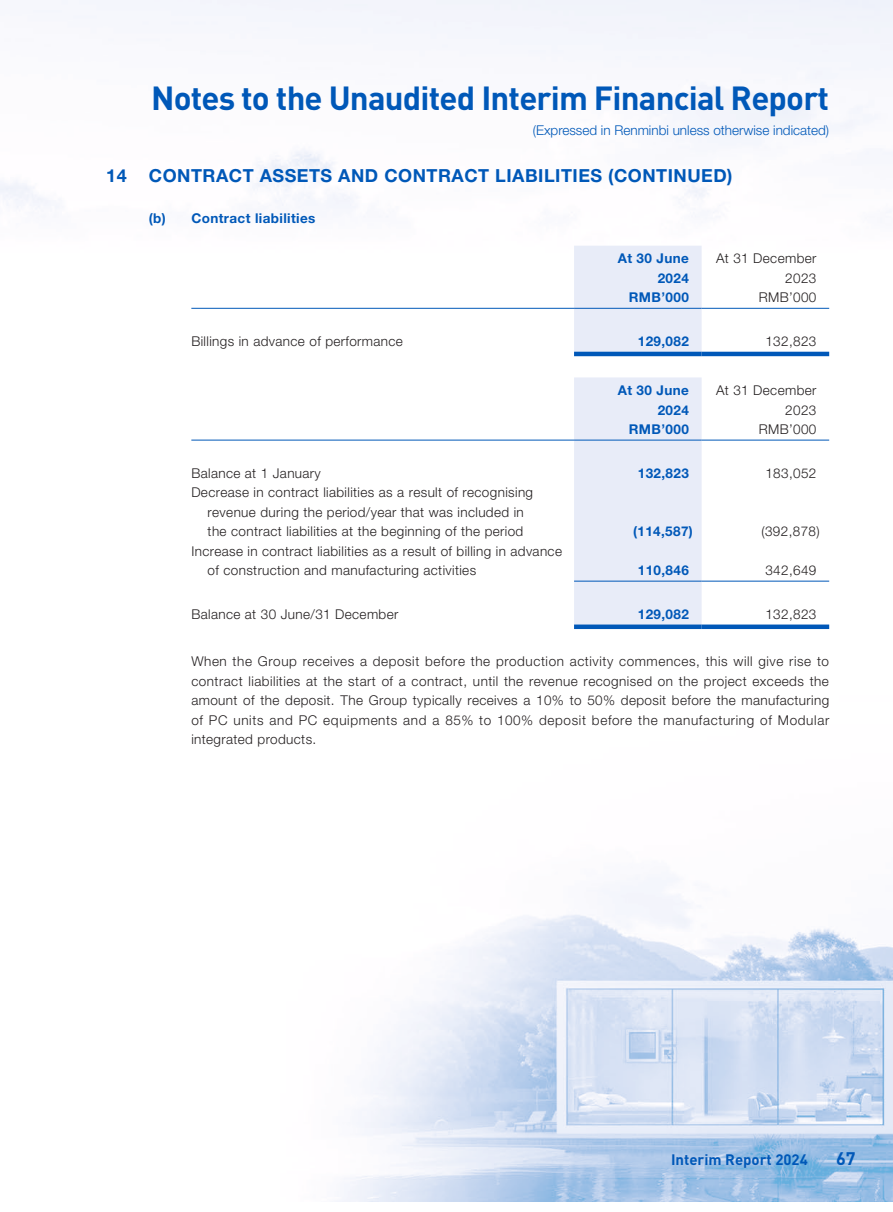
<style>
.page{position:relative;width:893px;height:1212px;background:#fff}
.page>*{position:absolute;margin:0;border:0;box-sizing:border-box;transform-origin:0 0}
.t1{font:700 33px "DIN";letter-spacing:-.025em;color:#0058b8}
.t2{font:700 18px "Helvetica Neue LT Std";letter-spacing:.03em;color:#0058b8}
.t3{font:700 18px "DIN";color:#0058b8}
.t4{font:700 15px "DIN";color:#0058b8}
.t5{font:300 13.5px/19.5px "Helvetica Neue LT Std";letter-spacing:.03em;color:#231f20;text-align:right}
.t6{font:700 13.5px/19.5px "Helvetica Neue LT Std";letter-spacing:.03em;color:#0058b8;text-align:right}
.t7{font:300 13.5px "Helvetica Neue LT Std";color:#0058b8}
</style>
<div class="page">
<img style="left:0;top:0;width:893px;height:1201px">
<div style="left:574px;top:246px;width:128px;height:106px;background:#e8ecf8"></div>
<hr style="left:191px;top:308px;width:383px;height:1px;background:#0058b8">
<hr style="left:574px;top:308px;width:128px;height:1px;background:#0058b8">
<hr style="left:702px;top:308px;width:127px;height:1px;background:#0058b8">
<hr style="left:574px;top:352px;width:128px;height:4px;background:#0058b8">
<hr style="left:702px;top:352px;width:127px;height:4px;background:#0058b8">
<div style="left:574px;top:377px;width:128px;height:247px;background:#e8ecf8"></div>
<hr style="left:191px;top:440px;width:383px;height:1px;background:#0058b8">
<hr style="left:574px;top:440px;width:128px;height:1px;background:#0058b8">
<hr style="left:702px;top:440px;width:127px;height:1px;background:#0058b8">
<hr style="left:574px;top:581px;width:128px;height:1px;background:#0058b8">
<hr style="left:702px;top:581px;width:127px;height:1px;background:#0058b8">
<div style="left:574px;top:624px;width:128px;height:5px;background:#0058b8"></div>
<div style="left:702px;top:624px;width:127px;height:5px;background:#0058b8"></div>
<h1 class="t1" style="left:151px;top:76px;width:680px">Notes to the Unaudited Interim Financial Report</h1>
<p class="t7" style="left:533px;top:122px;width:298px">(Expressed in Renminbi unless otherwise indicated)</p>
<h2 class="t2" style="left:106px;top:164px;width:628px">14 CONTRACT ASSETS AND CONTRACT LIABILITIES (CONTINUED)</h2>
<p class="t6" style="left:149px;top:208px;width:168px">(b) Contract liabilities</p>
<p class="t6" style="left:618px;top:249px;width:73px">At 30 June<br>2024</p>
<p class="t5" style="left:716px;top:249px;width:102px">At 31 December<br>2023</p>
<p class="t6" style="left:629px;top:288px;width:62px">RMB’000</p>
<p class="t5" style="left:759px;top:288px;width:59px">RMB’000</p>
<p class="t5" style="left:191px;top:331px;width:213px">Billings in advance of performance</p>
<p class="t6" style="left:638px;top:331px;width:53px">129,082</p>
<p class="t5" style="left:765px;top:331px;width:53px">132,823</p>
<p class="t6" style="left:618px;top:380px;width:73px">At 30 June<br>2024</p>
<p class="t5" style="left:716px;top:380px;width:102px">At 31 December<br>2023</p>
<p class="t6" style="left:629px;top:419px;width:62px">RMB’000</p>
<p class="t5" style="left:759px;top:419px;width:59px">RMB’000</p>
<p class="t5" style="left:191px;top:463px;width:131px">Balance at 1 January</p>
<p class="t6" style="left:638px;top:463px;width:53px">132,823</p>
<p class="t5" style="left:765px;top:463px;width:53px">183,052</p>
<p class="t5" style="left:191px;top:482px;width:343px;text-align:center">Decrease in contract liabilities as a result of recognising revenue during the period/year that was included in<br>the contract liabilities at the beginning of the period</p>
<p class="t6" style="left:633px;top:521px;width:61px">(114,587)</p>
<p class="t5" style="left:761px;top:521px;width:60px">(392,878)</p>
<p class="t5" style="left:208px;top:541px;width:356px;text-align:left;text-indent:-16px">Increase in contract liabilities as a result of billing in advance of construction and manufacturing activities</p>
<p class="t6" style="left:638px;top:560px;width:53px">110,846</p>
<p class="t5" style="left:765px;top:560px;width:53px">342,649</p>
<p class="t5" style="left:191px;top:604px;width:209px">Balance at 30 June/31 December</p>
<p class="t6" style="left:638px;top:604px;width:53px">129,082</p>
<p class="t5" style="left:765px;top:604px;width:53px">132,823</p>
<p class="t5" style="left:191px;top:651px;width:639px;text-align:justify">When the Group receives a deposit before the production activity commences, this will give rise to contract liabilities at the start of a contract, until the revenue recognised on the project exceeds the amount of the deposit. The Group typically receives a 10% to 50% deposit before the manufacturing of PC units and PC equipments and a 85% to 100% deposit before the manufacturing of Modular integrated products.</p>
<p class="t4" style="left:671px;top:1149px;width:138px">Interim Report 2024</p>
<h2 class="t3" style="left:836px;top:1146px;width:21px">67</h2>
</div>
